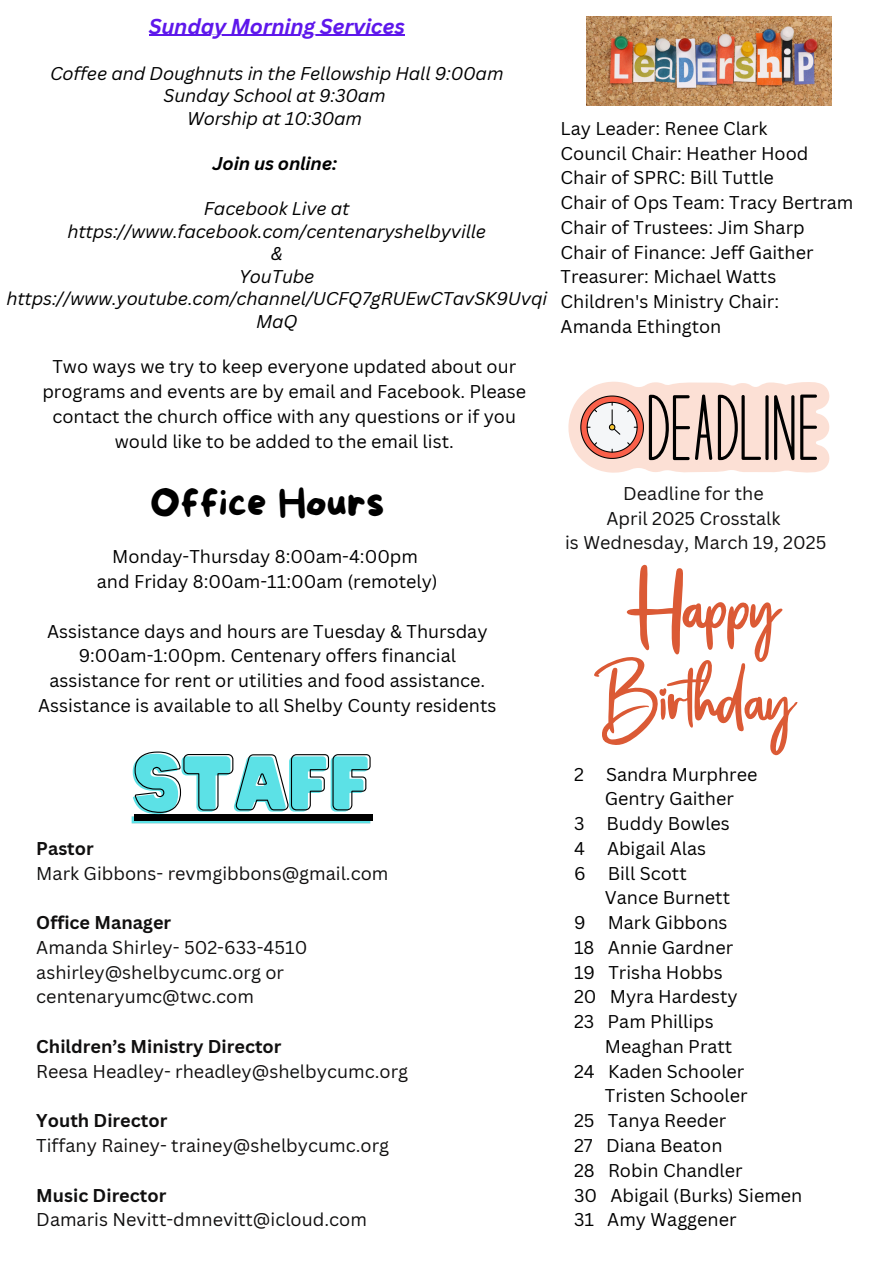
<style>
.page{position:relative;width:894px;height:1264px;background:#fff}
.page>*{position:absolute;margin:0;border:0;box-sizing:border-box;transform-origin:0 0}
.t1{font:69.15px "Hitand Run";color:#5ce1e6}
.t2{font:38.85px "More Sugar";color:#000}
.t3{font:italic 700 21px "Canva Sans";letter-spacing:-.01em;color:#5e17eb}
.t4{font:18px/24.8px "Canva Sans";color:#000;text-align:center}
.t5{font:18px/24.8px "Canva Sans";color:#100f0f}
.t6{font:italic 18px/22.5px "Canva Sans";letter-spacing:-.01em;color:#000;text-align:center}
.t7{font:700 18px "Canva Sans";color:#100f0f}
.t8{font:italic 700 18px "Canva Sans";letter-spacing:-.01em;color:#000}
</style>
<div class="page">
<img style="left:131px;top:16px;width:701px;height:808px">
<div style="left:134px;top:814px;width:238px;height:7px;background:#000"></div>
<svg style="left:134px;top:751px;width:237px;height:62px"></svg>
<hr style="left:149px;top:35px;width:255px;height:1px;background:#5e17eb">
<p class="t3" style="left:149px;top:11px;width:257px">Sunday Morning Services</p>
<p class="t6" style="left:50px;top:62px;width:455px">Coffee and Doughnuts in the Fellowship Hall 9:00am</p>
<p class="t6" style="left:164px;top:84px;width:223px">Sunday School at 9:30am</p>
<p class="t6" style="left:187px;top:107px;width:176px">Worship at 10:30am</p>
<p class="t8" style="left:212px;top:151px;width:126px">Join us online:</p>
<p class="t6" style="left:204px;top:197px;width:147px">Facebook Live at</p>
<p class="t6" style="left:67px;top:219px;width:420px">https://www.facebook.com/centenaryshelbyville</p>
<p class="t6" style="left:271px;top:242px;width:13px">&amp;</p>
<p class="t6" style="left:6px;top:264px;width:542px">YouTube https://www.youtube.com/channel/UCFQ7gRUEwCTavSK9Uvqi<br>MaQ</p>
<p class="t4" style="left:42px;top:354px;width:485px">Two ways we try to keep everyone updated about our programs and events are by email and Facebook. Please contact the church office with any questions or if you would like to be added to the email list.</p>
<p class="t2" style="left:150px;top:481px;width:236px">Office Hours</p>
<p class="t4" style="left:112px;top:544px;width:307px">Monday-Thursday 8:00am-4:00pm</p>
<p class="t4" style="left:97px;top:569px;width:342px">and Friday 8:00am-11:00am (remotely)</p>
<p class="t4" style="left:38px;top:618px;width:459px">Assistance days and hours are Tuesday &amp; Thursday 9:00am-1:00pm. Centenary offers financial assistance for rent or utilities and food assistance.<br>Assistance is available to all Shelby County residents</p>
<p class="t4" style="left:560px;top:115px;width:208px">Lay Leader: Renee Clark</p>
<p class="t4" style="left:560px;top:140px;width:249px">Council Chair: Heather Hood</p>
<h4 class="t4" style="left:560px;top:165px;width:215px">Chair of SPRC: Bill Tuttle</h4>
<p class="t4" style="left:560px;top:190px;width:294px">Chair of Ops Team: Tracy Bertram</p>
<p class="t4" style="left:560px;top:214px;width:245px">Chair of Trustees: Jim Sharp</p>
<p class="t4" style="left:560px;top:239px;width:254px">Chair of Finance: Jeff Gaither</p>
<p class="t4" style="left:560px;top:264px;width:217px">Treasurer: Michael Watts</p>
<p class="t4" style="left:560px;top:289px;width:220px">Children's Ministry Chair:</p>
<p class="t4" style="left:560px;top:313px;width:162px">Amanda Ethington</p>
<p class="t5" style="left:623px;top:480px;width:142px">Deadline for the</p>
<p class="t5" style="left:606px;top:505px;width:175px">April 2025 Crosstalk</p>
<p class="t5" style="left:565px;top:530px;width:262px">is Wednesday, March 19, 2025</p>
<h1 class="t1" style="left:131px;top:746px;width:240px">STAFF</h1>
<p class="t7" style="left:36px;top:835px;width:59px">Pastor</p>
<p class="t5" style="left:36px;top:860px;width:353px">Mark Gibbons- revmgibbons@gmail.com</p>
<p class="t7" style="left:36px;top:909px;width:136px">Office Manager</p>
<p class="t5" style="left:36px;top:934px;width:272px">Amanda Shirley- 502-633-4510</p>
<p class="t5" style="left:36px;top:959px;width:249px">ashirley@shelbycumc.org or centenaryumc@twc.com</p>
<p class="t7" style="left:36px;top:1033px;width:247px">Children’s Ministry Director</p>
<p class="t5" style="left:36px;top:1058px;width:373px">Reesa Headley- rheadley@shelbycumc.org</p>
<p class="t7" style="left:36px;top:1107px;width:132px">Youth Director</p>
<h2 class="t5" style="left:36px;top:1132px;width:354px">Tiffany Rainey- trainey@shelbycumc.org</h2>
<p class="t7" style="left:36px;top:1182px;width:131px">Music Director</p>
<p class="t5" style="left:36px;top:1206px;width:332px">Damaris Nevitt-dmnevitt@icloud.com</p>
<p class="t4" style="left:574px;top:761px;width:185px">2 Sandra Murphree</p>
<p class="t4" style="left:604px;top:786px;width:130px">Gentry Gaither</p>
<p class="t4" style="left:574px;top:810px;width:157px">3 Buddy Bowles</p>
<p class="t4" style="left:574px;top:835px;width:134px">4 Abigail Alas</p>
<p class="t4" style="left:574px;top:860px;width:114px">6 Bill Scott</p>
<p class="t4" style="left:604px;top:885px;width:127px">Vance Burnett</p>
<p class="t4" style="left:574px;top:909px;width:155px">9 Mark Gibbons</p>
<p class="t4" style="left:574px;top:934px;width:161px">18 Annie Gardner</p>
<p class="t4" style="left:574px;top:959px;width:150px">19 Trisha Hobbs</p>
<p class="t4" style="left:574px;top:984px;width:165px">20 Myra Hardesty</p>
<p class="t4" style="left:574px;top:1008px;width:141px">23 Pam Phillips</p>
<p class="t4" style="left:604px;top:1033px;width:129px">Meaghan Pratt</p>
<p class="t4" style="left:574px;top:1058px;width:172px">24 Kaden Schooler</p>
<p class="t4" style="left:604px;top:1083px;width:144px">Tristen Schooler</p>
<p class="t4" style="left:574px;top:1107px;width:154px">25 Tanya Reeder</p>
<p class="t4" style="left:574px;top:1132px;width:150px">27 Diana Beaton</p>
<p class="t4" style="left:574px;top:1157px;width:170px">28 Robin Chandler</p>
<p class="t4" style="left:574px;top:1182px;width:230px">30 Abigail (Burks) Siemen</p>
<p class="t4" style="left:574px;top:1206px;width:164px">31 Amy Waggener</p>
</div>
